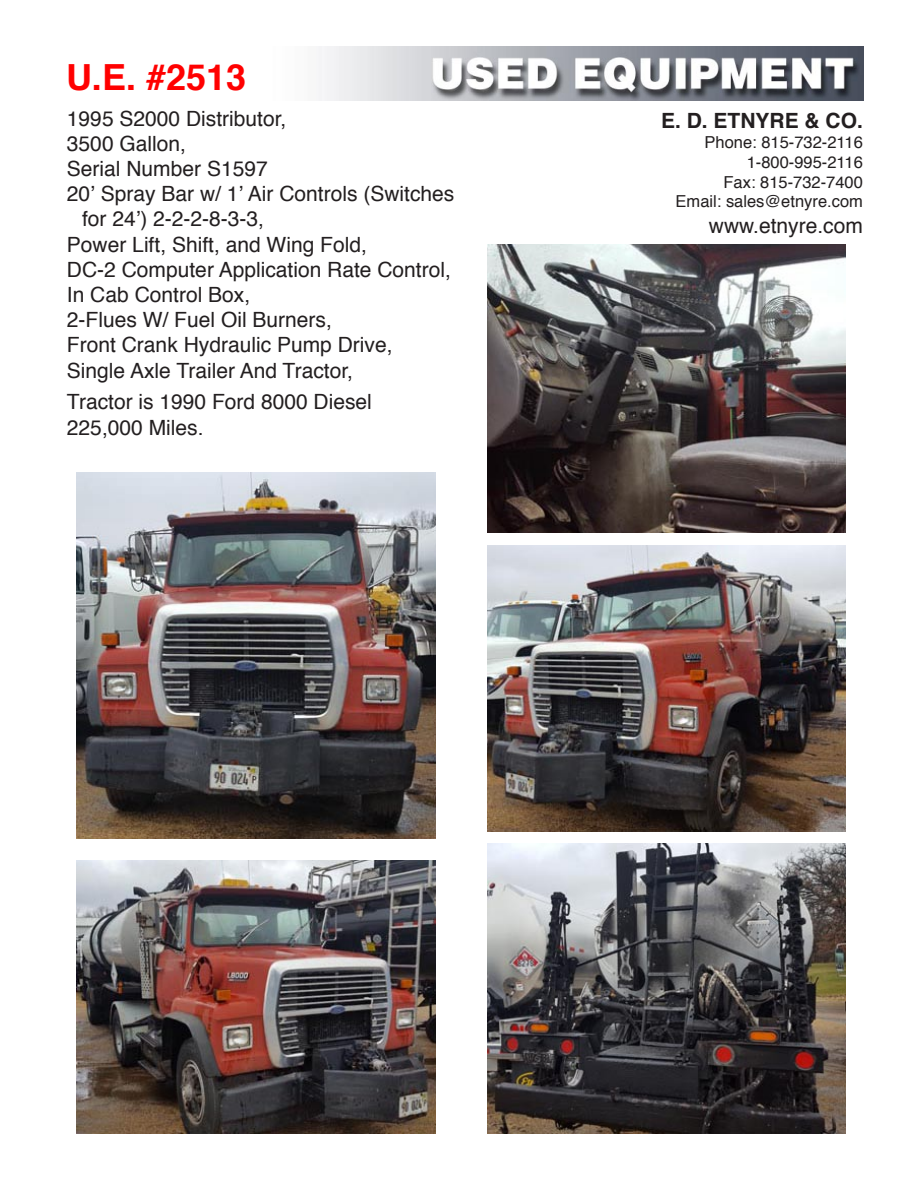
<style>
.page{position:relative;width:918px;height:1188px;background:#fff}
.page>*{position:absolute;margin:0;border:0;box-sizing:border-box;transform-origin:0 0}
.t1{font:700 36px "Helvetica";color:#f00}
.t2{font:21px/25.2px "Helvetica";color:#231f20}
.t3{font:700 21px "Helvetica";color:#231f20}
.t4{font:16.5px/19.8px "Helvetica";color:#231f20;text-align:right}
</style>
<div class="page">
<img style="left:319px;top:46px;width:545px;height:54px">
<img style="left:77px;top:472px;width:358px;height:366px">
<img style="left:488px;top:244px;width:358px;height:289px">
<img style="left:488px;top:843px;width:358px;height:291px">
<img style="left:488px;top:545px;width:358px;height:286px">
<img style="left:77px;top:861px;width:358px;height:273px">
<h1 class="t1" style="left:66px;top:45px;width:182px">U.E. #2513</h1>
<p class="t2" style="left:67px;top:105px;width:221px">1995 S2000 Distributor,</p>
<p class="t2" style="left:67px;top:130px;width:121px">3500 Gallon,</p>
<p class="t2" style="left:67px;top:155px;width:202px">Serial Number S1597</p>
<p class="t2" style="left:67px;top:181px;width:389px">20’ Spray Bar w/ 1’ Air Controls (Switches</p>
<p class="t2" style="left:82px;top:206px;width:184px">for 24’) 2-2-2-8-3-3,</p>
<p class="t2" style="left:67px;top:231px;width:301px">Power Lift, Shift, and Wing Fold,</p>
<p class="t2" style="left:67px;top:256px;width:385px">DC-2 Computer Application Rate Control,</p>
<p class="t2" style="left:67px;top:281px;width:185px">In Cab Control Box,</p>
<p class="t2" style="left:67px;top:307px;width:266px">2-Flues W/ Fuel Oil Burners,</p>
<p class="t2" style="left:67px;top:332px;width:327px">Front Crank Hydraulic Pump Drive,</p>
<p class="t2" style="left:67px;top:357px;width:288px">Single Axle Trailer And Tractor,</p>
<p class="t2" style="left:67px;top:389px;width:307px">Tractor is 1990 Ford 8000 Diesel<br>225,000 Miles.</p>
<p class="t3" style="left:661px;top:102px;width:203px">E. D. ETNYRE &amp; CO.</p>
<p class="t4" style="left:676px;top:132px;width:189px">Phone: 815-732-2116<br>1-800-995-2116<br>Fax: 815-732-7400<br>Email: sales@etnyre.com</p>
<p class="t2" style="left:709px;top:212px;width:156px">www.etnyre.com</p>
</div>
